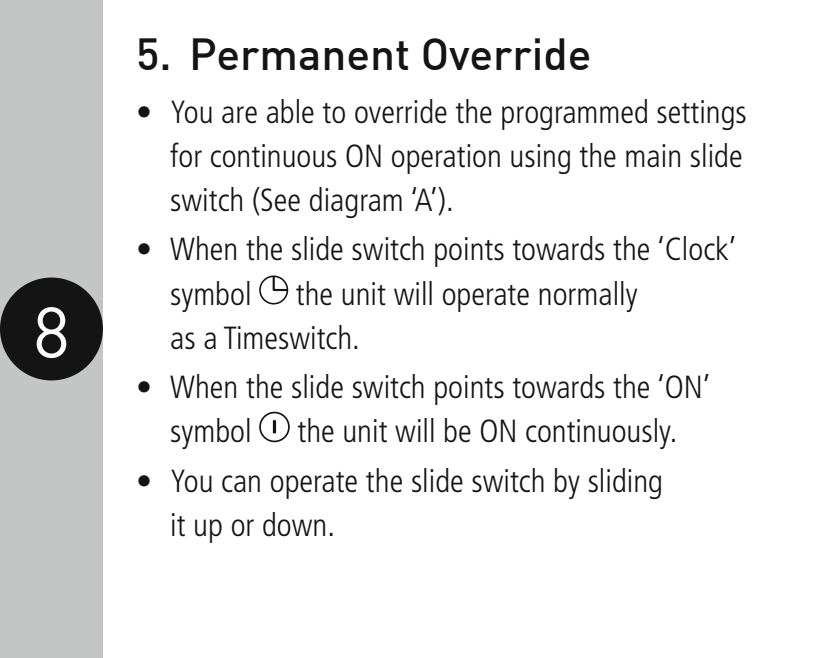
<style>
.page{position:relative;width:817px;height:658px;background:#fff}
.page>*{position:absolute;margin:0;border:0;box-sizing:border-box;transform-origin:0 0}
.t1{font:70.4px "DINOT";color:#fff}
.t2{font:500 44px "DIN";color:#141415}
.t3{font:300 condensed 32px/44px "Frutiger LT";color:#141415}
</style>
<div class="page">
<div style="left:0;top:0;width:103px;height:658px;background:#c4c5c5"></div>
<hr style="left:816px;top:0;width:1px;height:658px;background:#c4c5c5">
<div style="left:0;top:277px;width:103px;height:103px;background:#141415;border-radius:50%"></div>
<div style="left:259px;top:275px;width:29px;height:29px;border:2px solid #141415;border-radius:50%"></div>
<svg style="left:271px;top:275px;width:17px;height:17px"></svg>
<div style="left:259px;top:411px;width:31px;height:31px;border:2px solid #141415;border-radius:50%"></div>
<svg style="left:273px;top:420px;width:3px;height:13px"></svg>
<h1 class="t1" style="left:33px;top:288px;width:38px">8</h1>
<h2 class="t2" style="left:136px;top:26px;width:457px">5. Permanent Override</h2>
<p class="t3" style="left:170px;top:90px;width:578px;text-indent:-34px">• You are able to override the programmed settings for continuous ON operation using the main slide switch (See diagram ‘A’).</p>
<p class="t3" style="left:170px;top:228px;width:567px;text-indent:-34px">• When the slide switch points towards the ‘Clock’ symbol</p>
<p class="t3" style="left:170px;top:272px;width:469px;text-indent:126px">the unit will operate normally as a Timeswitch.</p>
<p class="t3" style="left:170px;top:365px;width:541px;text-indent:-34px">• When the slide switch points towards the ‘ON’ symbol</p>
<p class="t3" style="left:297px;top:409px;width:381px">the unit will be ON continuously.</p>
<p class="t3" style="left:170px;top:459px;width:494px;text-indent:-34px">• You can operate the slide switch by sliding it up or down.</p>
</div>
